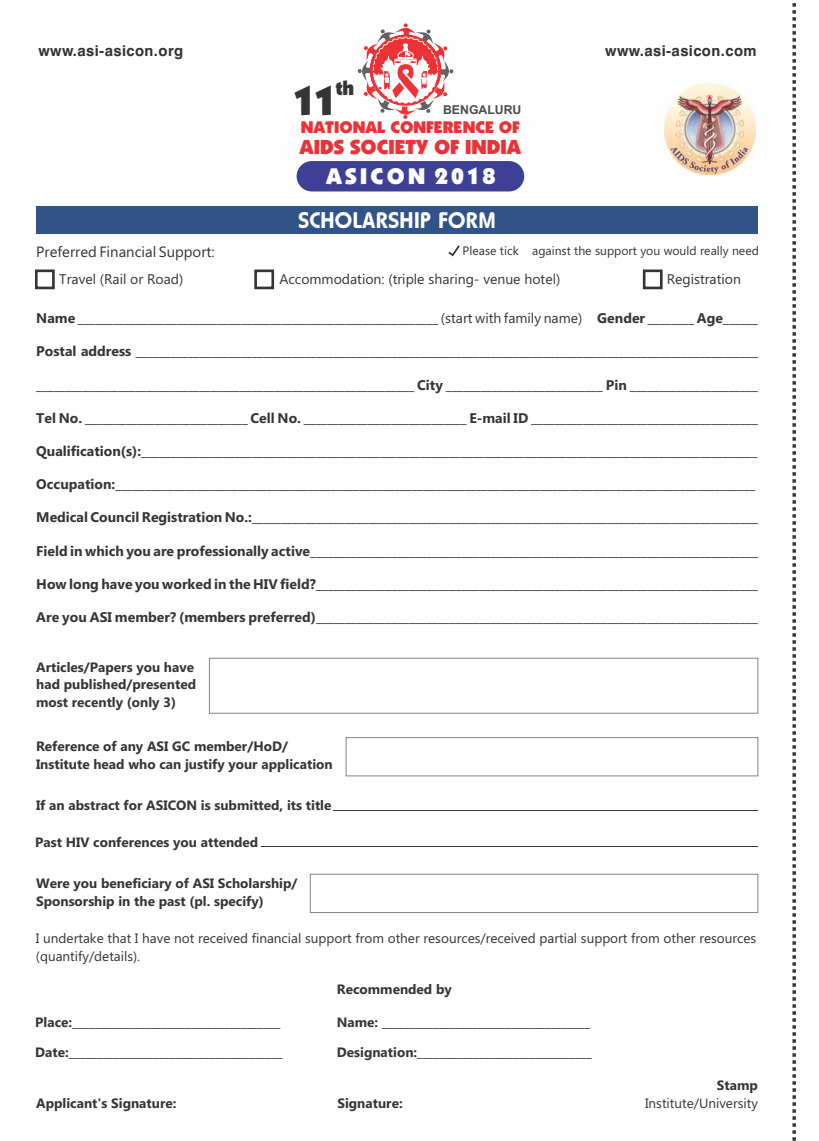
<style>
.page{position:relative;width:819px;height:1141px;background:#fff}
.page>*{position:absolute;margin:0;border:0;box-sizing:border-box;transform-origin:0 0}
.t1{font:39.55px "Boulder";color:#373435}
.t2{font:22.75px "Hammer Fat";color:#fefefe}
.t3{font:22.4px "Boulder";letter-spacing:.145em;color:#fefefe}
.t4{font:20.12px "Boulder";color:#ed3237}
.t5{font:19.78px "Boulder";color:#373435}
.t6{font:16.62px "Boulder";color:#ed3237}
.t7{font:700 14.88px "Swiss 721 BT";letter-spacing:.025em;color:#333}
.t8{font:14.88px "Lao UI";color:#373435}
.t9{font:14px "Lao UI";color:#373435}
.t10{font:700 13.47px/17.5px "Lao UI";color:#373435}
.t11{font:13.47px/17.5px "Lao UI";color:#373435}
.t12{font:12.25px "Lao UI";color:#373435}
.t13{font:700 12.25px "Arial";color:#4b4b4d}
.s1{font-weight:700}
</style>
<div class="page">
<img style="left:664px;top:83px;width:91px;height:92px">
<div style="left:35px;top:269px;width:20px;height:20px;border:3px solid #373435"></div>
<div style="left:254px;top:269px;width:20px;height:20px;border:3px solid #373435"></div>
<svg style="left:448px;top:245px;width:12px;height:12px"></svg>
<svg style="left:208px;top:657px;width:550px;height:57px"></svg>
<svg style="left:345px;top:737px;width:413px;height:40px"></svg>
<svg style="left:309px;top:873px;width:449px;height:40px"></svg>
<hr style="left:333px;top:810px;width:424px;height:1px;background:#373435">
<hr style="left:261px;top:847px;width:496px;height:1px;background:#373435">
<div style="left:36px;top:206px;width:721px;height:27px;background:#315388"></div>
<div style="left:642px;top:269px;width:20px;height:20px;border:3px solid #373435"></div>
<svg style="left:792px;top:3px;width:3px;height:1138px"></svg>
<div style="left:296px;top:161px;width:228px;height:30px;background:#3e4095;border-radius:15px"></div>
<svg style="left:357px;top:23px;width:96px;height:96px"></svg>
<p class="t7" style="left:38px;top:44px;width:146px">www.asi-asicon.org</p>
<p class="t7" style="left:605px;top:44px;width:153px">www.asi-asicon.com</p>
<h3 class="t5" style="left:336px;top:77px;width:20px">th</h3>
<h1 class="t1" style="left:294px;top:78px;width:43px">11</h1>
<p class="t6" style="left:301px;top:117px;width:220px">NATIONAL CONFERENCE OF</p>
<h3 class="t4" style="left:299px;top:135px;width:223px">AIDS SOCIETY OF INDIA</h3>
<p class="t13" style="left:443px;top:105px;width:80px">BENGALURU</p>
<h3 class="t3" style="left:326px;top:164px;width:171px">ASICON 2018</h3>
<h2 class="t2" style="left:298px;top:205px;width:199px">SCHOLARSHIP FORM</h2>
<p class="t12" style="left:462px;top:246px;width:298px">Please tick against the support you would really need</p>
<p class="t8" style="left:36px;top:247px;width:180px">Preferred Financial Support:</p>
<p class="t9" style="left:59px;top:273px;width:126px">Travel (Rail or Road)</p>
<p class="t9" style="left:279px;top:273px;width:282px">Accommodation: (triple sharing- venue hotel)</p>
<p class="t9" style="left:666px;top:273px;width:76px">Registration</p>
<p class="t9" style="left:36px;top:313px;width:723px"><span class="s1">Name</span> ______________________________________________________________ (start with family name) <span class="s1">Gender</span> ________ <span class="s1">Age</span>______</p>
<p class="t9" style="left:36px;top:346px;width:723px"><span class="s1">Postal address</span> ___________________________________________________________________________________________________________</p>
<p class="t9" style="left:36px;top:379px;width:723px">_________________________________________________________________ <span class="s1">City</span> ___________________________ <span class="s1">Pin</span> ______________________</p>
<p class="t9" style="left:36px;top:413px;width:723px"><span class="s1">Tel No.</span> ____________________________ <span class="s1">Cell No.</span> ____________________________ <span class="s1">E-mail ID</span> _______________________________________</p>
<p class="t9" style="left:36px;top:446px;width:722px"><span class="s1">Qualification(s):</span>__________________________________________________________________________________________________________</p>
<p class="t9" style="left:36px;top:479px;width:720px"><span class="s1">Occupation:</span>______________________________________________________________________________________________________________</p>
<p class="t9" style="left:36px;top:512px;width:723px"><span class="s1">Medical Council Registration No.:</span>_______________________________________________________________________________________</p>
<p class="t9" style="left:36px;top:545px;width:723px"><span class="s1">Field in which you are professionally active</span>_____________________________________________________________________________</p>
<p class="t9" style="left:36px;top:579px;width:723px"><span class="s1">How long have you worked in the HIV field?</span>____________________________________________________________________________</p>
<p class="t9" style="left:36px;top:612px;width:723px"><span class="s1">Are you ASI member? (members preferred)</span>____________________________________________________________________________</p>
<p class="t10" style="left:36px;top:659px;width:161px">Articles/Papers you have had published/presented most recently (only 3)</p>
<p class="t10" style="left:36px;top:739px;width:298px">Reference of any ASI GC member/HoD/<br>Institute head who can justify your application</p>
<p class="t10" style="left:36px;top:798px;width:297px">If an abstract for ASICON is submitted, its title</p>
<p class="t10" style="left:35px;top:834px;width:225px">Past HIV conferences you attended</p>
<p class="t10" style="left:36px;top:876px;width:263px">Were you beneficiary of ASI Scholarship/<br>Sponsorship in the past (pl. specify)</p>
<p class="t11" style="left:36px;top:931px;width:721px">I undertake that I have not received financial support from other resources/received partial support from other resources (quantify/details).</p>
<p class="t10" style="left:337px;top:982px;width:116px">Recommended by</p>
<p class="t10" style="left:337px;top:1014px;width:255px">Name: _____________________________________</p>
<p class="t10" style="left:337px;top:1045px;width:256px">Designation:_______________________________</p>
<p class="t10" style="left:35px;top:1014px;width:247px">Place: _____________________________________</p>
<p class="t10" style="left:35px;top:1045px;width:249px">Date:______________________________________</p>
<p class="t10" style="left:36px;top:1096px;width:142px">Applicant's Signature:</p>
<p class="t10" style="left:337px;top:1096px;width:67px">Signature:</p>
<p class="t10" style="left:716px;top:1078px;width:42px">Stamp</p>
<p class="t11" style="left:645px;top:1096px;width:114px">Institute/University</p>
</div>
